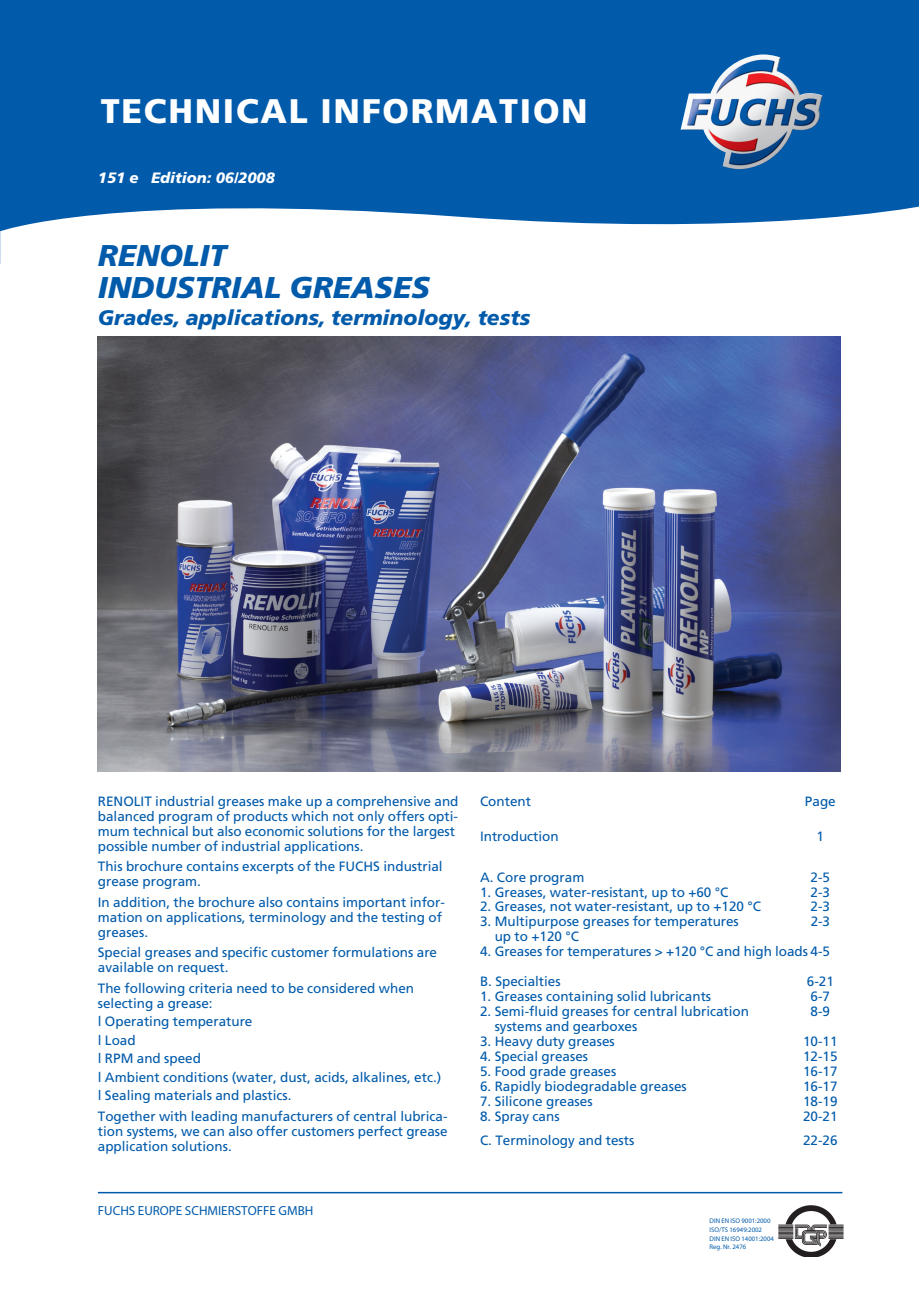
<style>
.page{position:relative;width:919px;height:1289px;background:#fff}
.page>*{position:absolute;margin:0;border:0;box-sizing:border-box;transform-origin:0 0}
.t1{font:900 34.05px "Frutiger LT Std";letter-spacing:.05em;color:#fff}
.t2{font:italic 900 30px/32.1px "Frutiger LT Std";color:#015aaa}
.t3{font:italic 900 21px "Frutiger LT Std";color:#015aaa}
.t4{font:italic 900 15px "Frutiger LT Std";color:#fff}
.t5{font:13.5px/15px "Frutiger LT Std";color:#015aaa}
.t6{font:13.2px "Myriad Pro";color:#015aaa}
.t7{font:6.75px/8.7px "Myriad Pro";color:#015aaa}
</style>
<div class="page">
<img style="left:98px;top:336px;width:742px;height:435px">
<hr style="left:98px;top:1191px;width:744px;height:2px;background:#015aaa">
<img style="left:778px;top:1205px;width:65px;height:51px">
<svg style="left:0;top:0;width:918px;height:264px;fill:#015aaa"></svg>
<img style="left:680px;top:54px;width:142px;height:115px">
<h1 class="t1" style="left:101px;top:91px;width:488px">TECHNICAL INFORMATION</h1>
<p class="t4" style="left:98px;top:169px;width:178px">151 e Edition: 06/2008</p>
<h2 class="t2" style="left:98px;top:239px;width:333px">RENOLIT<br>INDUSTRIAL GREASES</h2>
<h3 class="t3" style="left:98px;top:305px;width:434px">Grades, applications, terminology, tests</h3>
<p class="t5" style="left:98px;top:793px;width:362px">RENOLIT industrial greases make up a comprehensive and balanced program of products which not only offers opti&shy;mum technical but also economic solutions for the largest possible number of industrial applications.</p>
<p class="t5" style="left:98px;top:859px;width:346px">This brochure contains excerpts of the FUCHS industrial grease program.</p>
<p class="t5" style="left:98px;top:894px;width:348px">In addition, the brochure also contains important infor&shy;mation on applications, terminology and the testing of greases.</p>
<p class="t5" style="left:98px;top:945px;width:341px">Special greases and specific customer formulations are available on request.</p>
<p class="t5" style="left:98px;top:980px;width:318px">The following criteria need to be considered when selecting a grease:</p>
<p class="t5" style="left:98px;top:1012px;width:345px;line-height:18.5px">l Operating temperature<br>l Load<br>l RPM and speed<br>l Ambient conditions (water, dust, acids, alkalines, etc.) l Sealing materials and plastics.</p>
<p class="t5" style="left:98px;top:1109px;width:351px;text-align:justify">Together with leading manufacturers of central lubrica&shy;tion systems, we can also offer customers perfect grease application solutions.</p>
<p class="t6" style="left:98px;top:1203px;width:217px">FUCHS EUROPE SCHMIERSTOFFE GMBH</p>
<p class="t5" style="left:480px;top:793px;width:53px">Content</p>
<p class="t5" style="left:804px;top:793px;width:32px">Page</p>
<p class="t5" style="left:480px;top:829px;width:80px">Introduction</p>
<p class="t5" style="left:816px;top:829px;width:9px">1</p>
<p class="t5" style="left:480px;top:869px;width:106px">A. Core program</p>
<p class="t5" style="left:810px;top:869px;width:21px">2-5</p>
<p class="t5" style="left:480px;top:884px;width:250px">1. Greases, water-resistant, up to +60 °C</p>
<p class="t5" style="left:810px;top:884px;width:21px">2-3</p>
<p class="t5" style="left:480px;top:899px;width:282px">2. Greases, not water-resistant, up to +120 °C</p>
<p class="t5" style="left:810px;top:899px;width:21px">2-3</p>
<p class="t5" style="left:480px;top:914px;width:260px">3. Multipurpose greases for temperatures</p>
<p class="t5" style="left:810px;top:914px;width:21px">2-3</p>
<p class="t5" style="left:494px;top:929px;width:86px">up to +120 °C</p>
<p class="t5" style="left:480px;top:943px;width:351px">4. Greases for temperatures &gt; +120 °C and high loads 4-5</p>
<p class="t5" style="left:480px;top:973px;width:82px">B. Specialties</p>
<p class="t5" style="left:806px;top:973px;width:29px">6-21</p>
<p class="t5" style="left:480px;top:988px;width:233px">1. Greases containing solid lubricants</p>
<p class="t5" style="left:810px;top:988px;width:21px">6-7</p>
<p class="t5" style="left:480px;top:1003px;width:270px">2. Semi-fluid greases for central lubrication</p>
<p class="t5" style="left:810px;top:1003px;width:21px">8-9</p>
<p class="t5" style="left:494px;top:1018px;width:144px">systems and gearboxes</p>
<p class="t5" style="left:480px;top:1033px;width:136px">3. Heavy duty greases</p>
<p class="t5" style="left:803px;top:1033px;width:36px">10-11</p>
<p class="t5" style="left:480px;top:1048px;width:110px">4. Special greases</p>
<p class="t5" style="left:803px;top:1048px;width:36px">12-15</p>
<p class="t5" style="left:480px;top:1063px;width:138px">5. Food grade greases</p>
<p class="t5" style="left:803px;top:1063px;width:36px">16-17</p>
<p class="t5" style="left:480px;top:1078px;width:208px">6. Rapidly biodegradable greases</p>
<p class="t5" style="left:803px;top:1078px;width:36px">16-17</p>
<p class="t5" style="left:480px;top:1093px;width:114px">7. Silicone greases</p>
<p class="t5" style="left:803px;top:1093px;width:36px">18-19</p>
<p class="t5" style="left:480px;top:1108px;width:81px">8. Spray cans</p>
<p class="t5" style="left:803px;top:1108px;width:36px">20-21</p>
<p class="t5" style="left:480px;top:1133px;width:156px">C. Terminology and tests</p>
<p class="t5" style="left:803px;top:1133px;width:36px">22-26</p>
<p class="t7" style="left:709px;top:1216px;width:66px">DIN EN ISO 9001:2000<br>ISO/TS 16949:2002<br>DIN EN ISO 14001:2004<br>Reg. Nr. 2476</p>
</div>
